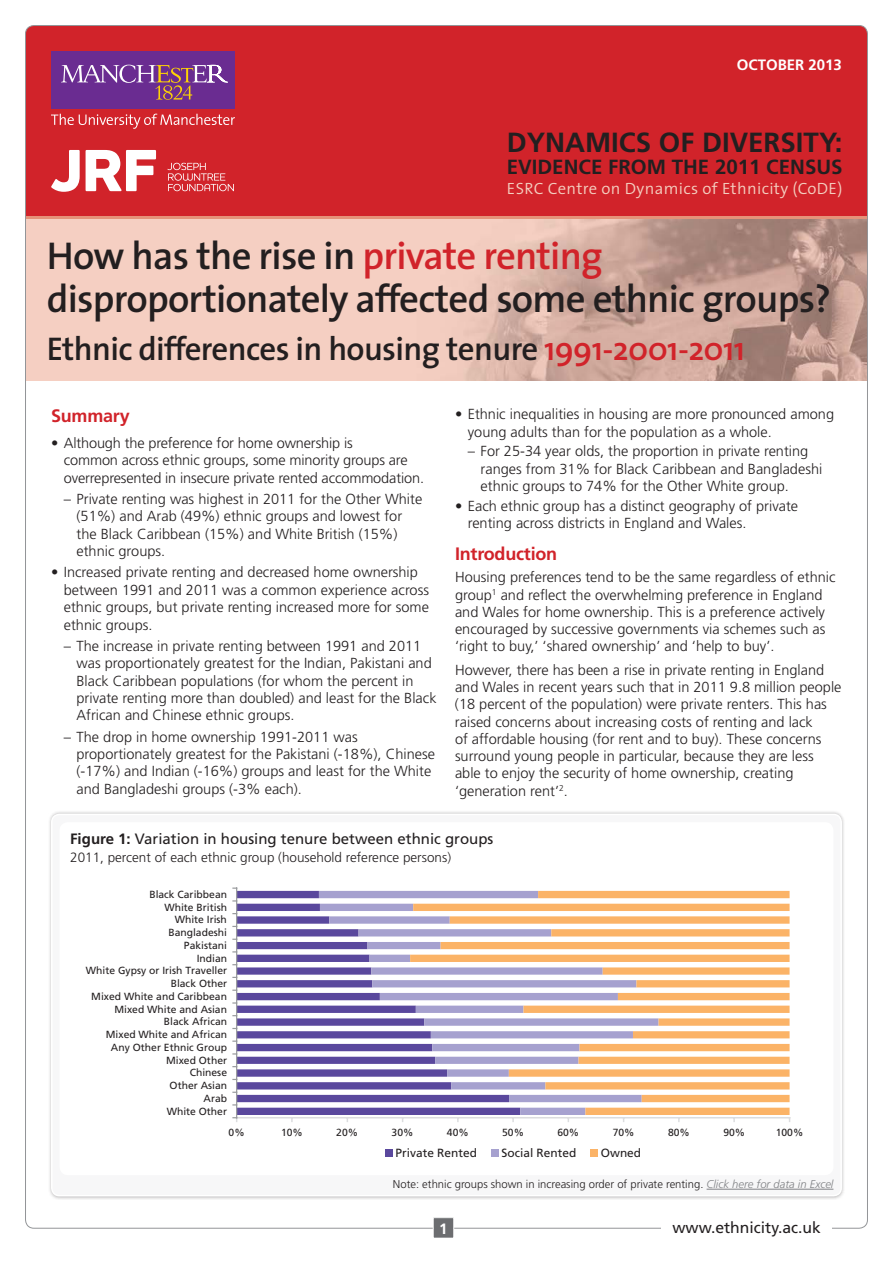
<style>
.page{position:relative;width:893px;height:1263px;background:#fff}
.page>*{position:absolute;margin:0;border:0;box-sizing:border-box;transform-origin:0 0}
.t1{font:600 39px/43.5px "The Sans";letter-spacing:-.02em;color:#231f20}
.t2{font:600 33px "The Sans";letter-spacing:-.02em;color:#231f20}
.t3{font:700 27.75px "Frutiger";color:#231f20}
.t4{font:700 20.55px "Frutiger";color:#231f20}
.t5{font:700 18px "Frutiger";letter-spacing:-.01em;color:#d1232a}
.t6{font:300 16.35px "The Sans";letter-spacing:.02em;color:#f4cfc0}
.t7{font:15.75px "Frutiger";color:#231f20}
.t8{font:15px "Frutiger";color:#231f20}
.t9{font:700 15px "Frutiger";color:#fff}
.t10{font:300 14.55px/17.4px "Frutiger";color:#231f20}
.t11{font:300 13.5px "Frutiger";color:#231f20}
.t12{font:11.85px "Frutiger";color:#231f20}
.t13{font:300 11.25px "Frutiger";color:#231f20}
.t14{font:10.35px "Frutiger";color:#231f20}
.s1{color:#d1232a}
.s2{font-weight:700}
.s3{font-style:italic;color:#808285}
</style>
<div class="page">
<div style="left:26px;top:26px;width:841px;height:191px;background:#d1232a;border-radius:9px"></div>
<div style="left:26px;top:132px;width:841px;height:85px;background:#d1232a"></div>
<img style="left:27px;top:219px;width:839px;height:162px">
<svg style="left:51px;top:150px;width:29px;height:42px"></svg>
<svg style="left:86px;top:150px;width:70px;height:41px"></svg>
<svg style="left:167px;top:163px;width:67px;height:28px"></svg>
<div style="left:51px;top:51px;width:184px;height:57px;background:#6a2c91"></div>
<svg style="left:61px;top:65px;width:167px;height:35px"></svg>
<svg style="left:51px;top:114px;width:184px;height:15px"></svg>
<hr style="left:26px;top:217px;width:841px;height:2px;background:#e59279">
<div style="left:48px;top:810px;width:797px;height:390px;background:#231f20;opacity:.3"></div>
<div style="left:52px;top:814px;width:789px;height:382px;background:#f7f7f8;border-radius:8px"></div>
<div style="left:51px;top:814px;width:791px;height:382px;border:2px solid #fff;border-radius:8px"></div>
<div style="left:60px;top:822px;width:773px;height:353px;background:#fff;border-radius:9px"></div>
<div style="left:237px;top:888px;width:553px;height:230px;background:linear-gradient(to right,#f6f7fc,#fffbf5)"></div>
<svg style="left:237px;top:891px;width:82px;height:224px;fill:#5a489d"></svg>
<svg style="left:319px;top:891px;width:91px;height:224px"></svg>
<svg style="left:410px;top:891px;width:380px;height:224px"></svg>
<hr style="left:237px;top:1117px;width:553px;height:1px;background:#dcdddf">
<hr style="left:236px;top:888px;width:1px;height:230px;background:#989a9d">
<div style="left:385px;top:1149px;width:7px;height:8px;background:#5a489d"></div>
<div style="left:491px;top:1149px;width:7px;height:8px;background:#a6a1cf"></div>
<div style="left:590px;top:1149px;width:8px;height:8px;background:#fbb367"></div>
<hr style="left:707px;top:1189px;width:126px;height:1px;background:#808285">
<div style="left:433px;top:1218px;width:21px;height:20px;background:#6c6d70"></div>
<div style="left:433px;top:1217px;width:21px;height:21px;border:1px solid #fff"></div>
<p class="t9" style="left:737px;top:56px;width:107px">OCTOBER 2013</p>
<h3 class="t3" style="left:507px;top:126px;width:337px">DYNAMICS OF DIVERSITY:</h3>
<h3 class="t4" style="left:507px;top:155px;width:337px">EVIDENCE FROM THE 2011 CENSUS</h3>
<p class="t6" style="left:507px;top:175px;width:337px">ESRC Centre on Dynamics of Ethnicity (CoDE)</p>
<h1 class="t1" style="left:47px;top:233px;width:786px">How has the rise in <span class="s1">private renting </span>disproportionately affected some ethnic groups?</h1>
<h2 class="t2" style="left:47px;top:321px;width:700px">Ethnic differences in housing tenure <span class="s1">1991-2001-2011</span></h2>
<p class="t5" style="left:51px;top:405px;width:80px">Summary</p>
<p class="t10" style="left:64px;top:434px;width:362px;text-indent:-13px">• Although the preference for home ownership is<br>common across ethnic groups, some minority groups are overrepresented in insecure private rented accommodation.</p>
<p class="t10" style="left:77px;top:490px;width:347px;text-indent:-13px">– Private renting was highest in 2011 for the Other White (51%) and Arab (49%) ethnic groups and lowest for the Black Caribbean (15%) and White British (15%) ethnic groups.</p>
<p class="t10" style="left:64px;top:564px;width:367px;text-indent:-13px">• Increased private renting and decreased home ownership between 1991 and 2011 was a common experience across ethnic groups, but private renting increased more for some ethnic groups.</p>
<p class="t10" style="left:77px;top:637px;width:362px;text-indent:-13px">– The increase in private renting between 1991 and 2011 was proportionately greatest for the Indian, Pakistani and Black Caribbean populations (for whom the percent in private renting more than doubled) and least for the Black African and Chinese ethnic groups.</p>
<p class="t10" style="left:77px;top:728px;width:360px;text-indent:-13px">– The drop in home ownership 1991-2011 was proportionately greatest for the Pakistani (-18%), Chinese (-17%) and Indian (-16%) groups and least for the White and Bangladeshi groups (-3% each).</p>
<p class="t10" style="left:468px;top:406px;width:368px;text-indent:-13px">• Ethnic inequalities in housing are more pronounced among young adults than for the population as a whole.</p>
<p class="t10" style="left:481px;top:443px;width:343px;text-indent:-13px">– For 25-34 year olds, the proportion in private renting ranges from 31% for Black Caribbean and Bangladeshi ethnic groups to 74% for the Other White group.</p>
<p class="t10" style="left:468px;top:497px;width:332px;text-indent:-13px">• Each ethnic group has a distinct geography of private renting across districts in England and Wales.</p>
<p class="t5" style="left:455px;top:543px;width:104px">Introduction</p>
<p class="t10" style="left:455px;top:569px;width:382px">Housing preferences tend to be the same regardless of ethnic group<sup>1</sup> and reflect the overwhelming preference in England and Wales for home ownership. This is a preference actively encouraged by successive governments via schemes such as ‘right to buy,’ ‘shared ownership’ and ‘help to buy’.</p>
<p class="t10" style="left:455px;top:661px;width:388px">However, there has been a rise in private renting in England and Wales in recent years such that in 2011 9.8 million people (18 percent of the population) were private renters. This has raised concerns about increasing costs of renting and lack<br>of affordable housing (for rent and to buy). These concerns surround young people in particular, because they are less able to enjoy the security of home ownership, creating ‘generation rent’<sup>2</sup>.</p>
<p class="t8" style="left:70px;top:830px;width:425px"><span class="s2">Figure 1:</span> Variation in housing tenure between ethnic groups</p>
<p class="t11" style="left:70px;top:850px;width:382px">2011, percent of each ethnic group (household reference persons)</p>
<p class="t14" style="left:149px;top:888px;width:79px">Black Caribbean</p>
<p class="t14" style="left:164px;top:901px;width:64px">White British</p>
<p class="t14" style="left:175px;top:914px;width:54px">White Irish</p>
<p class="t14" style="left:168px;top:926px;width:60px">Bangladeshi</p>
<p class="t14" style="left:184px;top:939px;width:45px">Pakistani</p>
<p class="t14" style="left:197px;top:952px;width:32px">Indian</p>
<p class="t14" style="left:86px;top:965px;width:143px">White Gypsy or Irish Traveller</p>
<p class="t14" style="left:171px;top:977px;width:58px">Black Other</p>
<p class="t14" style="left:91px;top:990px;width:137px">Mixed White and Caribbean</p>
<p class="t14" style="left:114px;top:1003px;width:114px">Mixed White and Asian</p>
<p class="t14" style="left:164px;top:1016px;width:65px">Black African</p>
<p class="t14" style="left:106px;top:1028px;width:123px">Mixed White and African</p>
<p class="t14" style="left:111px;top:1041px;width:118px">Any Other Ethnic Group</p>
<p class="t14" style="left:166px;top:1054px;width:62px">Mixed Other</p>
<p class="t14" style="left:190px;top:1067px;width:39px">Chinese</p>
<p class="t14" style="left:170px;top:1079px;width:59px">Other Asian</p>
<p class="t14" style="left:204px;top:1092px;width:25px">Arab</p>
<p class="t14" style="left:167px;top:1105px;width:62px">White Other</p>
<p class="t14" style="left:229px;top:1126px;width:18px">0%</p>
<p class="t14" style="left:281px;top:1126px;width:23px">10%</p>
<p class="t14" style="left:336px;top:1126px;width:23px">20%</p>
<p class="t14" style="left:392px;top:1126px;width:23px">30%</p>
<p class="t14" style="left:447px;top:1126px;width:23px">40%</p>
<p class="t14" style="left:502px;top:1126px;width:23px">50%</p>
<p class="t14" style="left:557px;top:1126px;width:23px">60%</p>
<p class="t14" style="left:613px;top:1126px;width:23px">70%</p>
<p class="t14" style="left:668px;top:1126px;width:23px">80%</p>
<p class="t14" style="left:723px;top:1126px;width:23px">90%</p>
<p class="t14" style="left:776px;top:1126px;width:29px">100%</p>
<p class="t12" style="left:396px;top:1146px;width:83px">Private Rented</p>
<p class="t12" style="left:502px;top:1146px;width:76px">Social Rented</p>
<p class="t12" style="left:601px;top:1146px;width:42px">Owned</p>
<p class="t13" style="left:393px;top:1178px;width:442px">Note: ethnic groups shown in increasing order of private renting. <span class="s3">Click here for data in Excel</span></p>
<p class="t9" style="left:439px;top:1219px;width:10px">1</p>
<p class="t7" style="left:672px;top:1218px;width:150px">www.ethnicity.ac.uk</p>
</div>
